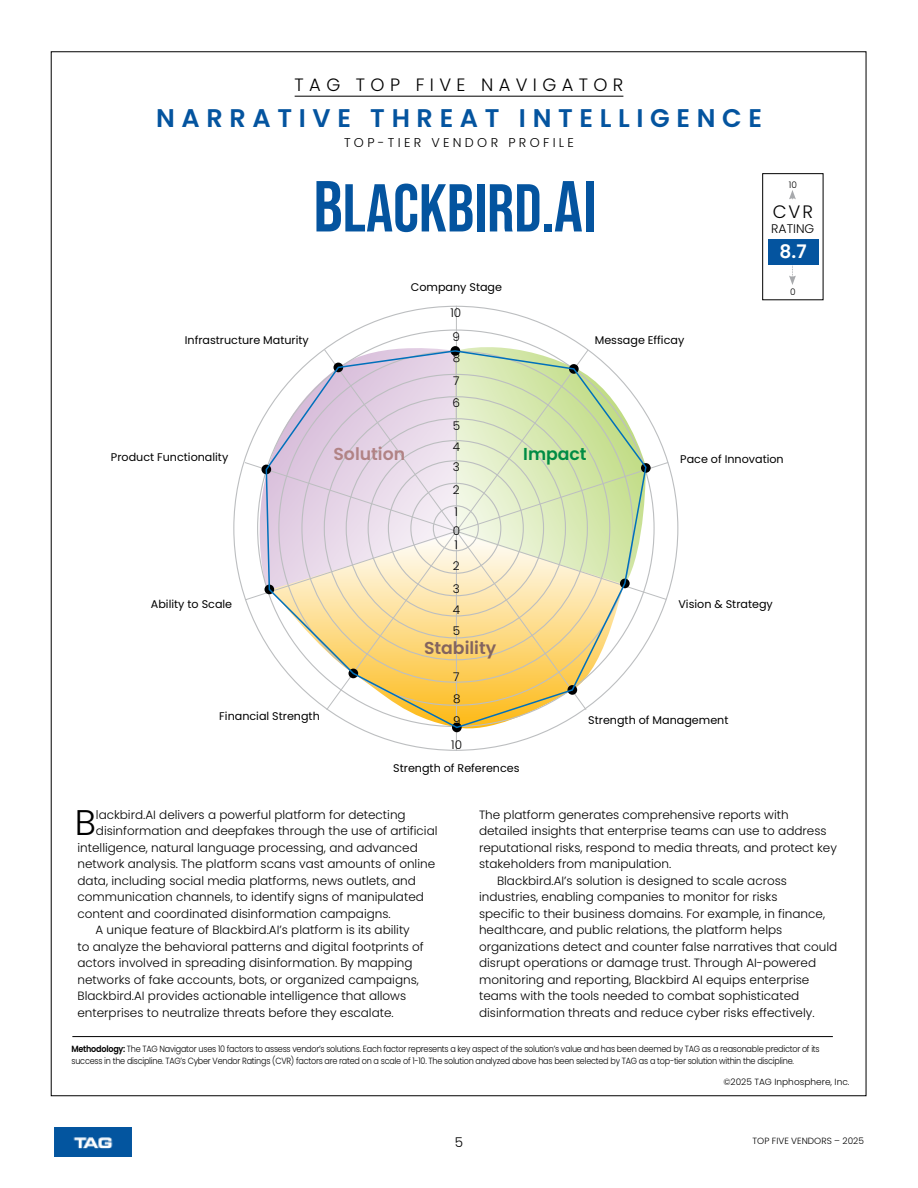
<style>
.page{position:relative;width:918px;height:1188px;background:#fff}
.page>*{position:absolute;margin:0;border:0;box-sizing:border-box;transform-origin:0 0}
.t1{font:67.5px "Bebas Neue";color:#04549f}
.t2{font:300 35.55px "Poppins";color:#000}
.t3{font:600 25.5px "Poppins";letter-spacing:.26em;color:#04549f}
.t4{font:600 18.75px "Poppins";color:#fff}
.t5{font:300 18px "Poppins";color:#000}
.t6{font:300 17.85px "Poppins";letter-spacing:.3em;color:#000}
.t7{font:600 17.25px "Poppins";color:#83645f}
.t8{font:600 17.25px "Poppins";color:#b18385}
.t9{font:600 17.25px "Poppins";color:#008c44}
.t10{font:300 13.5px "Poppins";color:#000}
.t11{font:300 12.75px "Poppins";letter-spacing:.26em;color:#000}
.t12{font:300 12.45px "Poppins";color:#000}
.t13{font:300 12px "Poppins";color:#000}
.t14{font:11.1px "Poppins";color:#000}
.t15{font:300 9px/12px "Poppins";letter-spacing:-.03em;color:#000;scale:.9 1}
.t16{font:300 9px "Poppins";color:#000}
.t17{font:300 9px "Poppins";letter-spacing:-.03em;color:#000}
.s1{font-size:72px}
.s2{font-weight:600}
</style>
<div class="page">
<img style="left:54px;top:1127px;width:77px;height:30px">
<hr style="left:456px;top:306px;width:1px;height:445px;background:#bcbec0">
<svg style="left:244px;top:462px;width:423px;height:138px"></svg>
<hr style="left:295px;top:96px;width:328px;height:1px;background:#000">
<div style="left:762px;top:173px;width:61px;height:127px;border:1px solid #000"></div>
<svg style="left:789px;top:190px;width:7px;height:95px"></svg>
<div style="left:767px;top:201px;width:51px;height:44px;background:#fff"></div>
<div style="left:768px;top:239px;width:50px;height:26px;background:#04549f"></div>
<hr style="left:72px;top:1036px;width:761px;height:1px;background:#000">
<svg style="left:450px;top:346px;width:10px;height:10px"></svg>
<svg style="left:641px;top:463px;width:10px;height:10px"></svg>
<div style="left:452px;top:723px;width:10px;height:9px;background:#000;border-radius:50%"></div>
<div style="left:261px;top:465px;width:10px;height:9px;background:#000;border-radius:50%"></div>
<svg style="left:265px;top:349px;width:382px;height:380px"></svg>
<h3 class="t6" style="left:295px;top:74px;width:330px">TAG TOP FIVE NAVIGATOR</h3>
<h3 class="t3" style="left:156px;top:103px;width:607px">NARRATIVE THREAT INTELLIGENCE</h3>
<p class="t11" style="left:344px;top:135px;width:232px">TOP-TIER VENDOR PROFILE</p>
<h1 class="t1" style="left:314px;top:170px;width:285px"><span class="s1">B</span>LACKBIRD.<span class="s1">AI</span></h1>
<p class="t14" style="left:411px;top:280px;width:93px">Company Stage</p>
<p class="t13" style="left:450px;top:306px;width:12px">10</p>
<p class="t13" style="left:453px;top:330px;width:9px">9</p>
<p class="t14" style="left:185px;top:333px;width:126px">Infrastructure Maturity</p>
<p class="t14" style="left:595px;top:333px;width:91px">Message Efficay</p>
<p class="t13" style="left:453px;top:351px;width:9px">8</p>
<p class="t13" style="left:453px;top:374px;width:8px">7</p>
<p class="t13" style="left:453px;top:396px;width:9px">6</p>
<p class="t13" style="left:453px;top:419px;width:9px">5</p>
<p class="t17" style="left:789px;top:180px;width:10px">10</p>
<h3 class="t5" style="left:773px;top:201px;width:42px">CVR</h3>
<p class="t12" style="left:771px;top:222px;width:45px">RATING</p>
<h3 class="t4" style="left:779px;top:241px;width:29px">8.7</h3>
<p class="t17" style="left:790px;top:286px;width:7px">0</p>
<p class="t13" style="left:453px;top:440px;width:9px">4</p>
<h3 class="t8" style="left:333px;top:444px;width:73px">Solution</h3>
<h3 class="t9" style="left:523px;top:444px;width:65px">Impact</h3>
<p class="t14" style="left:111px;top:450px;width:119px">Product Functionality</p>
<p class="t14" style="left:680px;top:453px;width:105px">Pace of Innovation</p>
<p class="t13" style="left:453px;top:460px;width:9px">3</p>
<p class="t13" style="left:453px;top:483px;width:8px">2</p>
<p class="t13" style="left:455px;top:505px;width:5px">1</p>
<p class="t13" style="left:453px;top:524px;width:9px">0</p>
<p class="t13" style="left:455px;top:538px;width:5px">1</p>
<p class="t13" style="left:453px;top:559px;width:8px">2</p>
<p class="t13" style="left:453px;top:582px;width:9px">3</p>
<p class="t14" style="left:151px;top:598px;width:83px">Ability to Scale</p>
<p class="t14" style="left:678px;top:598px;width:96px">Vision &amp; Strategy</p>
<p class="t13" style="left:453px;top:603px;width:9px">4</p>
<p class="t13" style="left:453px;top:624px;width:9px">5</p>
<h3 class="t7" style="left:424px;top:638px;width:74px">Stability</h3>
<p class="t13" style="left:453px;top:670px;width:8px">7</p>
<p class="t14" style="left:219px;top:710px;width:102px">Financial Strength</p>
<p class="t13" style="left:453px;top:692px;width:9px">8</p>
<p class="t13" style="left:453px;top:713px;width:9px">9</p>
<p class="t13" style="left:451px;top:737px;width:12px">10</p>
<p class="t14" style="left:393px;top:762px;width:128px">Strength of References</p>
<p class="t14" style="left:588px;top:713px;width:142px">Strength of Management</p>
<h2 class="t2" style="left:75px;top:802px;width:23px">B</h2>
<p class="t13" style="left:96px;top:808px;width:311px">lackbird.AI delivers a powerful platform for detecting</p>
<p class="t13" style="left:96px;top:824px;width:343px">disinformation and deepfakes through the use of artificial</p>
<p class="t13" style="left:78px;top:841px;width:342px">intelligence, natural language processing, and advanced</p>
<p class="t13" style="left:78px;top:857px;width:359px">network analysis. The platform scans vast amounts of online</p>
<p class="t13" style="left:78px;top:874px;width:340px">data, including social media platforms, news outlets, and</p>
<p class="t13" style="left:78px;top:890px;width:348px">communication channels, to identify signs of manipulated</p>
<p class="t13" style="left:78px;top:907px;width:315px">content and coordinated disinformation campaigns.</p>
<p class="t13" style="left:96px;top:923px;width:316px">A unique feature of Blackbird.AI’s platform is its ability</p>
<p class="t13" style="left:78px;top:940px;width:348px">to analyze the behavioral patterns and digital footprints of</p>
<p class="t13" style="left:78px;top:956px;width:336px">actors involved in spreading disinformation. By mapping</p>
<p class="t13" style="left:78px;top:973px;width:343px">networks of fake accounts, bots, or organized campaigns,</p>
<p class="t13" style="left:78px;top:989px;width:330px">Blackbird.AI provides actionable intelligence that allows</p>
<p class="t13" style="left:78px;top:1006px;width:318px">enterprises to neutralize threats before they escalate.</p>
<p class="t13" style="left:479px;top:808px;width:311px">The platform generates comprehensive reports with</p>
<p class="t13" style="left:479px;top:824px;width:349px">detailed insights that enterprise teams can use to address</p>
<p class="t13" style="left:479px;top:841px;width:359px">reputational risks, respond to media threats, and protect key</p>
<p class="t13" style="left:479px;top:857px;width:194px">stakeholders from manipulation.</p>
<p class="t13" style="left:497px;top:874px;width:291px">Blackbird.AI’s solution is designed to scale across</p>
<p class="t13" style="left:479px;top:890px;width:300px">industries, enabling companies to monitor for risks</p>
<p class="t13" style="left:479px;top:907px;width:348px">specific to their business domains. For example, in finance,</p>
<p class="t13" style="left:479px;top:923px;width:305px">healthcare, and public relations, the platform helps</p>
<p class="t13" style="left:479px;top:940px;width:360px">organizations detect and counter false narratives that could</p>
<p class="t13" style="left:479px;top:956px;width:339px">disrupt operations or damage trust. Through AI-powered</p>
<p class="t13" style="left:479px;top:973px;width:332px">monitoring and reporting, Blackbird AI equips enterprise</p>
<p class="t13" style="left:479px;top:989px;width:322px">teams with the tools needed to combat sophisticated</p>
<p class="t13" style="left:479px;top:1006px;width:337px">disinformation threats and reduce cyber risks effectively.</p>
<p class="t15" style="left:72px;top:1043px;width:833px"><span class="s2">Methodology:</span> The TAG Navigator uses 10 factors to assess vendor’s solutions. Each factor represents a key aspect of the solution’s value and has been deemed by TAG as a reasonable predictor of its success in the discipline. TAG’s Cyber Vendor Ratings (CVR) factors are rated on a scale of 1-10. The solution analyzed above has been selected by TAG as a top-tier solution within the discipline.</p>
<p class="t16" style="left:723px;top:1077px;width:128px">©2025 TAG Inphosphere, Inc.</p>
<p class="t10" style="left:455px;top:1134px;width:10px">5</p>
<p class="t16" style="left:753px;top:1136px;width:113px">TOP FIVE VENDORS – 2025</p>
</div>
